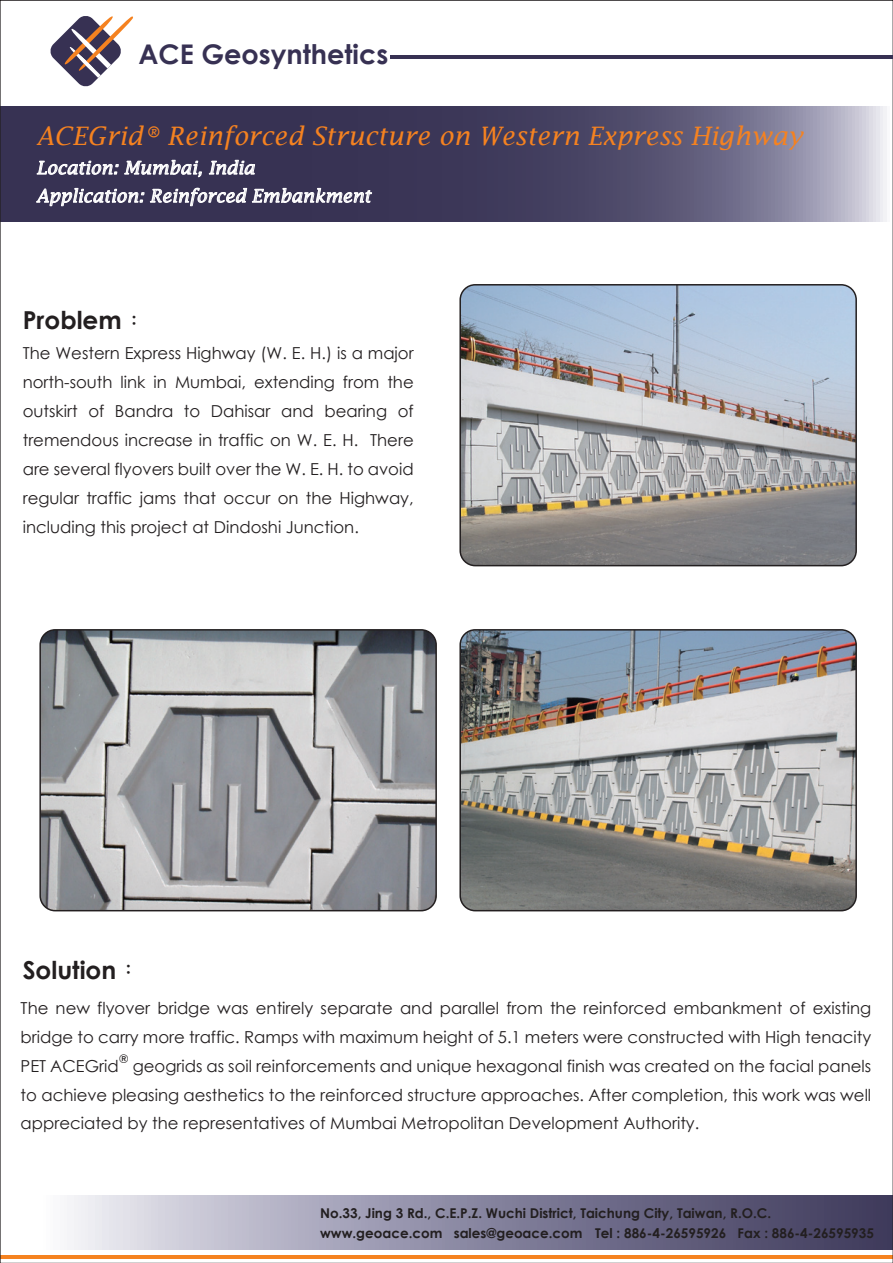
<style>
.page{position:relative;width:893px;height:1263px;background:#fff}
.page>*{position:absolute;margin:0;border:0;box-sizing:border-box;transform-origin:0 0}
.t1{font:700 27.15px "Century Gothic";color:#373153}
.t2{font:italic 25.5px "Lucida Fax";color:#f58220}
.t3{font:700 24.75px "Century Gothic";color:#231f20}
.t4{font:italic 18px "Lucida Fax";color:#fff}
.t5{font:16.5px/28.8px "Century Gothic";color:#231f20;text-align:justify}
.t6{font:700 13.5px "Century Gothic";color:#231f20}
.t7{font:condensed 12px "Swiss 721 BT";color:#231f20}
.s1{font-family:"Adobe Ming Std";font-weight:300}
</style>
<div class="page">
<svg style="left:2px;top:107px;width:885px;height:115px;background:#544f6e"></svg>
<svg style="left:39px;top:1195px;width:854px;height:54px;background:#908ea5"></svg>
<hr style="left:0;top:1255px;width:893px;height:3px;background:#f58220">
<svg style="left:50px;top:16px;width:83px;height:71px"></svg>
<hr style="left:390px;top:55px;width:503px;height:4px;background:#373153">
<svg style="left:36px;top:188px;width:108px;height:18px;background:#726e85"></svg>
<svg style="left:150px;top:188px;width:222px;height:18px;background:#726e86"></svg>
<svg style="left:37px;top:160px;width:165px;height:17px;background:#726f86"></svg>
<svg style="left:209px;top:160px;width:46px;height:15px"></svg>
<img style="left:42px;top:632px;width:393px;height:279px">
<div style="left:39px;top:629px;width:398px;height:282px;border:2px solid #231f20;border-radius:15px"></div>
<img style="left:462px;top:287px;width:393px;height:279px">
<div style="left:459px;top:284px;width:398px;height:282px;border:2px solid #231f20;border-radius:15px"></div>
<img style="left:462px;top:632px;width:393px;height:279px">
<div style="left:459px;top:629px;width:398px;height:282px;border:2px solid #231f20;border-radius:15px"></div>
<h1 class="t1" style="left:139px;top:37px;width:251px">ACE Geosynthetics</h1>
<h2 class="t2" style="left:36px;top:121px;width:768px">ACEGrid® Reinforced Structure on Western Express Highway</h2>
<p class="t4" style="left:36px;top:157px;width:220px">Location: Mumbai, India</p>
<p class="t4" style="left:36px;top:186px;width:336px">Application: Reinforced Embankment</p>
<h3 class="t3" style="left:23px;top:305px;width:125px">Problem<span class="s1">：</span></h3>
<p class="t5" style="left:23px;top:339px;width:392px">The Western Express Highway (W. E. H.) is a major north-south link in Mumbai, extending from the outskirt of Bandra to Dahisar and bearing of tremendous increase in traffic on W. E. H. There are several flyovers built over the W. E. H. to avoid regular traffic jams that occur on the Highway, including this project at Dindoshi Junction.</p>
<h3 class="t3" style="left:23px;top:954px;width:120px">Solution<span class="s1">：</span></h3>
<p class="t5" style="left:21px;top:993px;width:852px">The new flyover bridge was entirely separate and parallel from the reinforced embankment of existing bridge to carry more traffic. Ramps with maximum height of 5.1 meters were constructed with High tenacity PET ACEGrid</p>
<p class="t7" style="left:119px;top:1051px;width:11px">®</p>
<p class="t5" style="left:21px;top:1051px;width:852px;text-indent:112px">geogrids as soil reinforcements and unique hexagonal finish was created on the facial panels to achieve pleasing aesthetics to the reinforced structure approaches. After completion, this work was well appreciated by the representatives of Mumbai Metropolitan Development Authority.</p>
<p class="t6" style="left:320px;top:1204px;width:453px">No.33, Jing 3 Rd., C.E.P.Z. Wuchi District, Taichung City, Taiwan, R.O.C.</p>
<p class="t6" style="left:320px;top:1224px;width:555px">www.geoace.com sales@geoace.com Tel : 886-4-26595926 Fax : 886-4-26595935</p>
</div>
